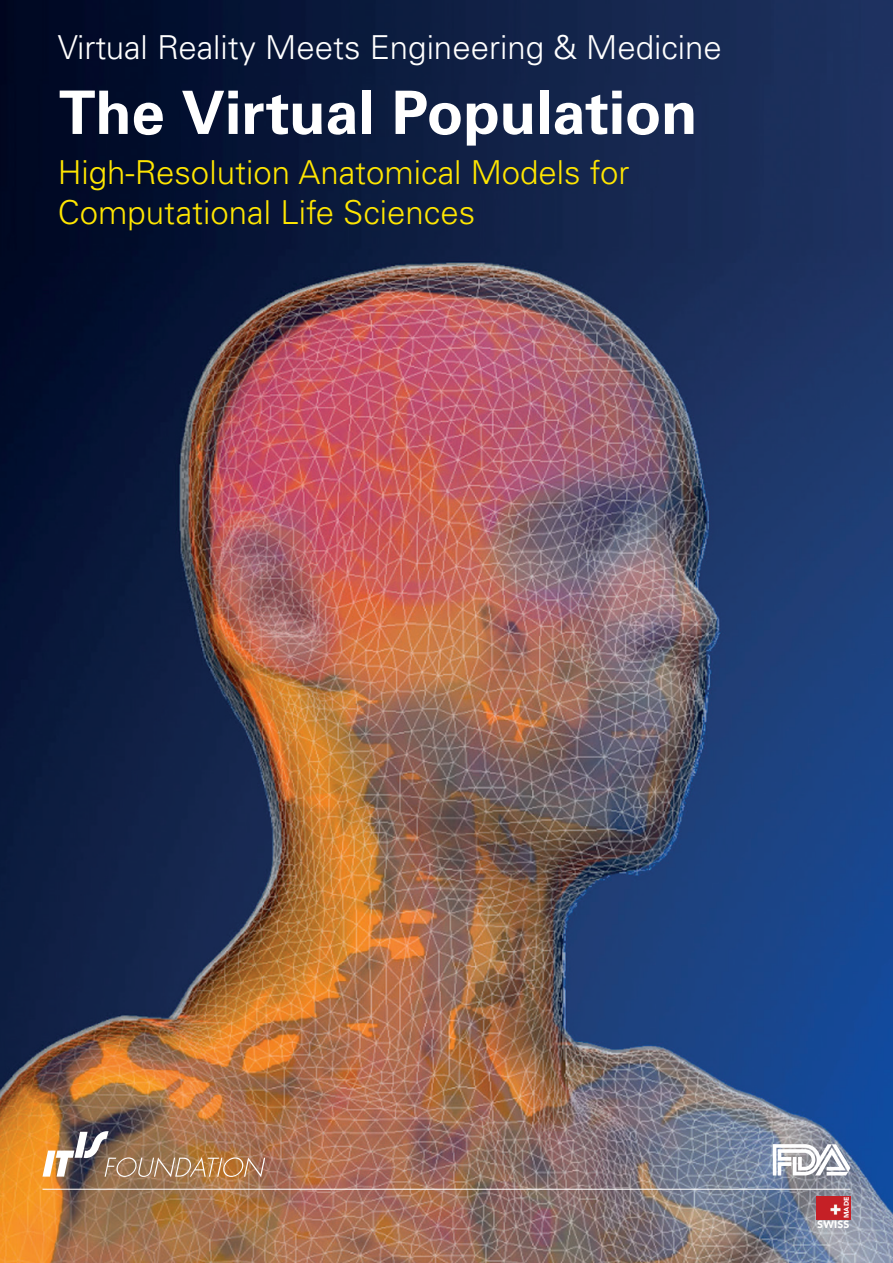
<style>
.page{position:relative;width:893px;height:1263px;background:#fff}
.page>*{position:absolute;margin:0;border:0;box-sizing:border-box;transform-origin:0 0}
.t1{font:700 60px "Univers";letter-spacing:-.005em;color:#fff}
.t2{font:300 33px/39.6px "Univers";color:#ffe601}
.t3{font:300 33px "Univers";color:#fff}
.t4{font:900 10.5px "Avenir LT Std";letter-spacing:.015em;color:#fff}
.t5{font:900 6.9px "Avenir LT Std";color:#fff}
</style>
<div class="page">
<img style="left:0;top:0;width:893px;height:1263px">
<img style="left:43px;top:1131px;width:222px;height:46px">
<svg style="left:773px;top:1144px;width:77px;height:31px"></svg>
<hr style="left:43px;top:1189px;width:807px;height:1px;background:#fff">
<div style="left:816px;top:1196px;width:34px;height:23px;background:#c52026"></div>
<img style="left:830px;top:1204px;width:11px;height:11px">
<p class="t3" style="left:58px;top:28px;width:666px">Virtual Reality Meets Engineering &amp; Medicine</p>
<p class="t1" style="left:59px;top:78px;width:640px">The Virtual Population</p>
<p class="t2" style="left:58px;top:153px;width:573px">High-Resolution Anatomical Models for<br>Computational Life Sciences</p>
<p class="t5" style="left:842px;top:1218px;width:23px;rotate:-90deg">MADE</p>
<p class="t4" style="left:817px;top:1218px;width:34px">SWISS</p>
</div>
